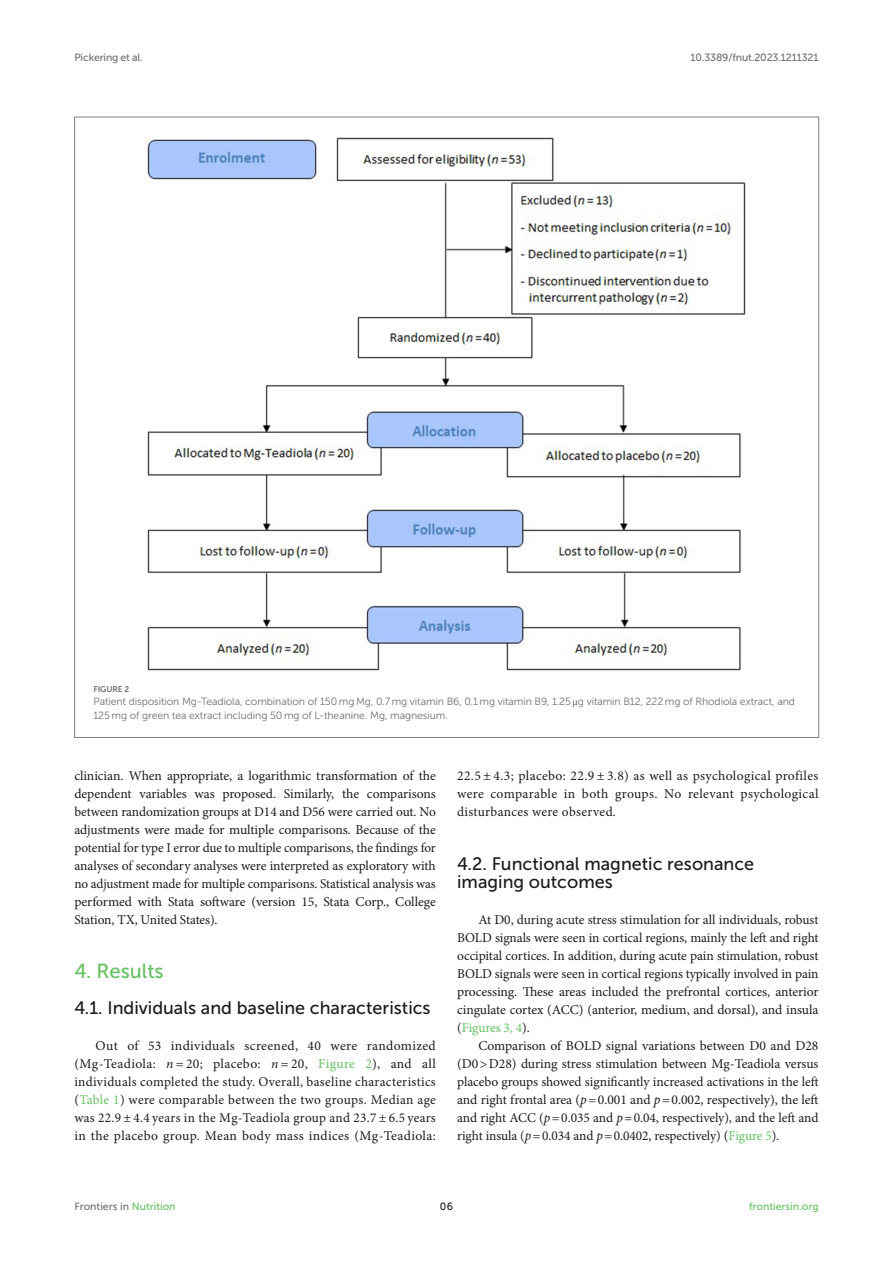
<style>
.page{position:relative;width:893px;height:1263px;background:#fff}
.page>*{position:absolute;margin:0;border:0;box-sizing:border-box;transform-origin:0 0}
.HEAD_1{font:20.25px "Museo Sans 500";color:#65c161}
.HEAD_2{font:18px/18px "Museo Sans 500";color:#1b1c1b}
.HEAD_2_after_HEAD_1{font:18px "Museo Sans 500";color:#1b1c1b}
.TEXT_FLUSH{font:13.5px/18px "Minion Pro";letter-spacing:.01em;color:#1b1c1b;text-align:justify}
.TEXT{font:13.5px/18px "Minion Pro";letter-spacing:-.005em;color:#1b1c1b;text-align:justify}
.FIG_LEG{font:10.5px/13.5px "Museo Sans 300";letter-spacing:-.01em;color:#706f70}
.t1{font:10.5px "Museo Sans 500";letter-spacing:-.015em;color:#706f70}
.t2{font:10.5px "Museo Sans 500";color:#65c161}
.t3{font:10.5px "Museo Sans 500";color:#1b1c1b}
.FIG_HD{font:8.25px "Museo Sans 700";letter-spacing:-.01em;color:#706f70}
.s1{font-family:"STIX General"}
.s2{font-style:italic}
.s3{color:#65c161}
</style>
<div class="page">
<img style="left:147px;top:137px;width:599px;height:534px">
<p class="t1" style="left:74px;top:51px;width:70px">Pickering et al.</p>
<p class="t1" style="left:691px;top:51px;width:129px">10.3389/fnut.2023.1211321</p>
<p class="FIG_HD" style="left:94px;top:684px;width:37px">FIGURE 2</p>
<p class="FIG_LEG" style="left:94px;top:695px;width:703px">Patient disposition Mg-Teadiola, combination of 150 mg Mg, 0.7 mg vitamin B6, 0.1 mg vitamin B9, 1.25 <span class="s1">μ</span>g vitamin B12, 222 mg of Rhodiola extract, and<br>125 mg of green tea extract including 50 mg of L-theanine. Mg, magnesium.</p>
<p class="TEXT_FLUSH" style="left:74px;top:767px;width:363px">clinician. When appropriate, a logarithmic transformation of the dependent variables was proposed. Similarly, the comparisons between randomization groups at D14 and D56 were carried out. No adjustments were made for multiple comparisons. Because of the potential for type I error due to multiple comparisons, the findings for analyses of secondary analyses were interpreted as exploratory with no adjustment made for multiple comparisons. Statistical analysis was performed with Stata software (version 15, Stata Corp., College Station, TX, United States).</p>
<p class="HEAD_1" style="left:74px;top:960px;width:91px">4. Results</p>
<p class="HEAD_2_after_HEAD_1" style="left:74px;top:998px;width:358px">4.1. Individuals and baseline characteristics</p>
<p class="TEXT_FLUSH" style="left:74px;top:1037px;width:363px;text-indent:21px">Out of 53 individuals screened, 40 were randomized (Mg-Teadiola: <span class="s2">n</span> = 20; placebo: <span class="s2">n</span> = 20, <span class="s3">Figure 2</span>), and all individuals completed the study. Overall, baseline characteristics (<span class="s3">Table 1</span>) were comparable between the two groups. Median age was 22.9 ± 4.4 years in the Mg-Teadiola group and 23.7 ± 6.5 years in the placebo group. Mean body mass indices (Mg-Teadiola:</p>
<p class="TEXT_FLUSH" style="left:457px;top:767px;width:363px">22.5 ± 4.3; placebo: 22.9 ± 3.8) as well as psychological profiles were comparable in both groups. No relevant psychological disturbances were observed.</p>
<p class="HEAD_2" style="left:457px;top:855px;width:299px">4.2. Functional magnetic resonance imaging outcomes</p>
<p class="TEXT_FLUSH" style="left:457px;top:911px;width:363px;text-indent:21px">At D0, during acute stress stimulation for all individuals, robust BOLD signals were seen in cortical regions, mainly the left and right occipital cortices. In addition, during acute pain stimulation, robust BOLD signals were seen in cortical regions typically involved in pain processing. These areas included the prefrontal cortices, anterior cingulate cortex (ACC) (anterior, medium, and dorsal), and insula (<span class="s3">Figures 3, 4</span>).</p>
<p class="TEXT" style="left:457px;top:1037px;width:363px;text-indent:21px">Comparison of BOLD signal variations between D0 and D28 (D0&gt;D28) during stress stimulation between Mg-Teadiola versus placebo groups showed significantly increased activations in the left and right frontal area (<span class="s2">p</span>=0.001 and <span class="s2">p</span>=0.002, respectively), the left and right ACC (<span class="s2">p</span>=0.035 and <span class="s2">p</span>=0.04, respectively), and the left and right insula (<span class="s2">p</span>=0.034 and <span class="s2">p</span>=0.0402, respectively) (<span class="s3">Figure 5</span>).</p>
<p class="t1" style="left:74px;top:1200px;width:103px">Frontiers in <span class="s3">Nutrition</span></p>
<p class="t3" style="left:440px;top:1200px;width:15px">06</p>
<p class="t2" style="left:749px;top:1200px;width:71px">frontiersin.org</p>
</div>
